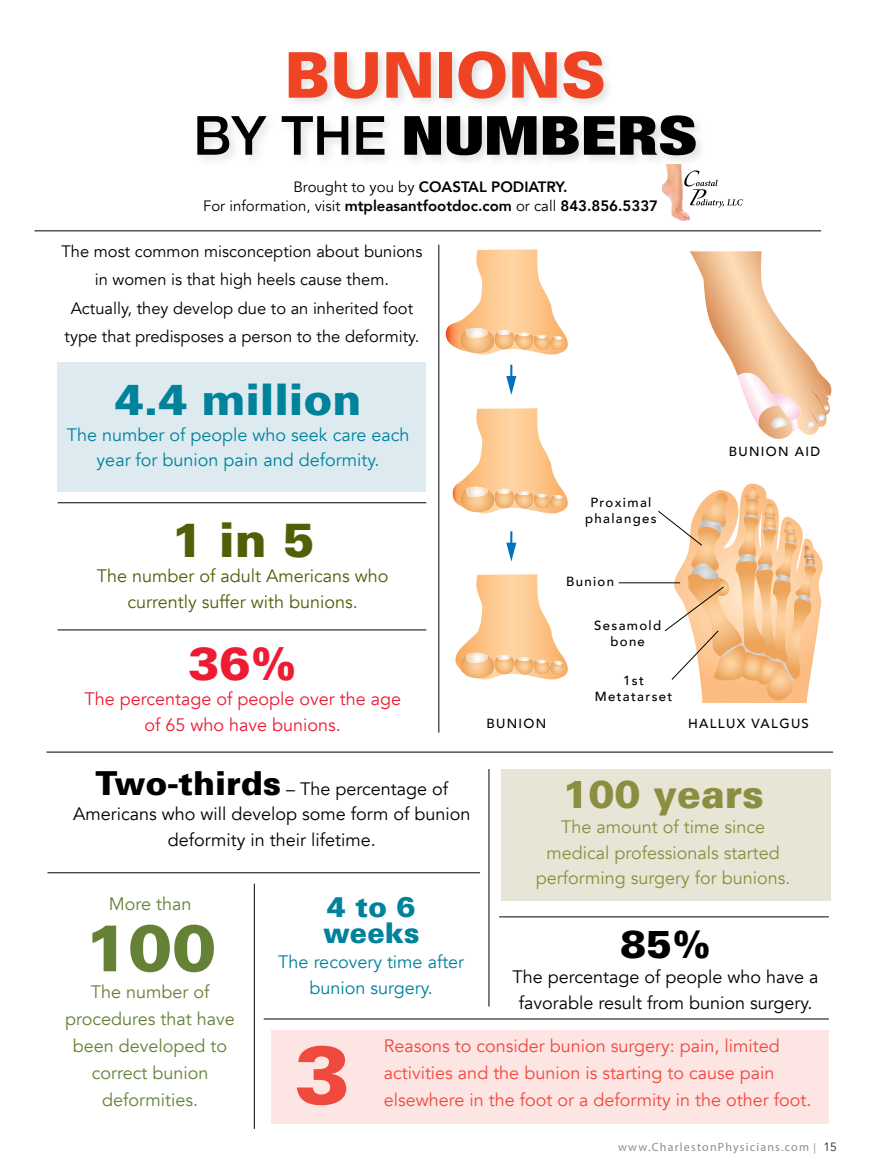
<style>
.page{position:relative;width:891px;height:1175px;background:#fff}
.page>*{position:absolute;margin:0;border:0;box-sizing:border-box;transform-origin:0 0}
.t1{font:900 82.5px "Univers";color:#f0493e}
.t2{font:900 66px "Univers";color:#658136}
.t3{font:900 63px "Univers";color:#ef4423}
.t4{font:900 condensed 54px "Helvetica Neue";color:#000;scale:1.34 1}
.t5{font:900 48px "Univers";color:#506007}
.t6{font:900 46.5px "Univers";color:#ed1b33}
.t7{font:900 43.5px "Univers";color:#00829b}
.t8{font:900 39px "Univers";color:#8b8e40}
.t9{font:900 39px "Univers";color:#000}
.t10{font:900 28.5px/25.5px "Univers";color:#00829b}
.t11{font:18px/25.5px "Avenir";color:#000;text-align:center}
.t12{font:18px/27px "Avenir";color:#f0493e}
.t13{font:18px/25.5px "Avenir";color:#00829b;text-align:center}
.t14{font:18px/27px "Avenir";color:#658136;text-align:center}
.t15{font:18px/25.5px "Avenir";color:#8b8e40;text-align:center}
.t16{font:18px/25.5px "Avenir";color:#506007;text-align:center}
.t17{font:18px/25.5px "Avenir";color:#ed1b33;text-align:center}
.t18{font:16.5px/28.5px "Avenir";color:#000;text-align:center}
.t19{font:800 15px/19.5px "Avenir";color:#000;text-align:center}
.t20{font:500 13.2px/15.9px "Avenir";letter-spacing:.1em;color:#000;text-align:center}
.t21{font:12px "Myriad Pro";letter-spacing:.1em;color:#77787b}
.s1{font-weight:500;font-stretch:normal}
.s2{font-weight:400}
.s3{font-family:"Univers";font-weight:900;font-size:33px}
.s4{font-size:10.5px}
.s5{font-family:"Avenir";color:#000}
</style>
<div class="page">
<div style="left:272px;top:1029px;width:557px;height:94px;background:#fce5e2"></div>
<div style="left:58px;top:362px;width:368px;height:129px;background:#ddebf1"></div>
<div style="left:501px;top:769px;width:329px;height:131px;background:#e7e5d6"></div>
<div style="left:194px;top:48px;width:514px;height:120px;background:#000;opacity:.12"></div>
<svg style="left:455px;top:574px;width:113px;height:106px"></svg>
<svg style="left:453px;top:408px;width:115px;height:106px"></svg>
<svg style="left:446px;top:249px;width:122px;height:106px"></svg>
<svg style="left:690px;top:251px;width:142px;height:188px"></svg>
<hr style="left:619px;top:582px;width:61px;height:1px;background:#000">
<svg style="left:657px;top:483px;width:166px;height:220px"></svg>
<svg style="left:506px;top:365px;width:10px;height:30px"></svg>
<svg style="left:506px;top:531px;width:10px;height:30px"></svg>
<hr style="left:438px;top:245px;width:1px;height:487px;background:#000">
<hr style="left:47px;top:751px;width:786px;height:1px;background:#000">
<hr style="left:489px;top:769px;width:1px;height:237px;background:#000">
<hr style="left:264px;top:1018px;width:565px;height:1px;background:#000">
<hr style="left:58px;top:502px;width:368px;height:1px;background:#000">
<hr style="left:499px;top:916px;width:330px;height:1px;background:#000">
<hr style="left:47px;top:872px;width:433px;height:1px;background:#000">
<hr style="left:58px;top:629px;width:368px;height:1px;background:#000">
<hr style="left:254px;top:883px;width:1px;height:245px;background:#000">
<hr style="left:34px;top:230px;width:787px;height:1px;background:#000">
<svg style="left:690px;top:170px;width:53px;height:38px"></svg>
<img style="left:662px;top:164px;width:28px;height:57px">
<h3 class="t3" style="left:284px;top:36px;width:323px">BUNIONS</h3>
<h3 class="t4" style="left:193px;top:91px;width:378px"><span class="s1">BY THE</span> NUMBERS</h3>
<p class="t19" style="left:203px;top:177px;width:457px"><span class="s2">Brought to you by</span> COASTAL PODIATRY.<br><span class="s2">For information, visit</span> mtpleasantfootdoc.com <span class="s2">or call</span> 843.856.5337</p>
<p class="t18" style="left:61px;top:237px;width:362px">The most common misconception about bunions in women is that high heels cause them.<br>Actually, they develop due to an inherited foot type that predisposes a person to the deformity.</p>
<h3 class="t7" style="left:115px;top:372px;width:248px">4.4 million</h3>
<p class="t13" style="left:67px;top:422px;width:344px">The number of people who seek care each year for bunion pain and deformity.</p>
<h3 class="t5" style="left:171px;top:509px;width:145px">1 in 5</h3>
<p class="t16" style="left:97px;top:563px;width:293px">The number of adult Americans who currently suffer with bunions.</p>
<h3 class="t6" style="left:188px;top:634px;width:110px">36%</h3>
<p class="t17" style="left:84px;top:686px;width:318px">The percentage of people over the age of 65 who have bunions.</p>
<p class="t20" style="left:585px;top:494px;width:73px">Proximal phalanges</p>
<p class="t20" style="left:566px;top:572px;width:49px">Bunion</p>
<p class="t20" style="left:594px;top:617px;width:68px">Sesamold bone</p>
<p class="t20" style="left:595px;top:672px;width:79px">1st<br>Metatarset</p>
<p class="t20" style="left:729px;top:443px;width:93px">BUNION AID</p>
<p class="t20" style="left:486px;top:715px;width:61px">BUNION</p>
<p class="t20" style="left:688px;top:715px;width:122px">HALLUX VALGUS</p>
<p class="t11" style="left:73px;top:776px;width:399px"><span class="s3">Two-thirds</span> – The percentage of<br>Americans who will develop some form of bunion deformity in their lifetime.</p>
<h3 class="t8" style="left:562px;top:769px;width:203px">100 years</h3>
<p class="t15" style="left:536px;top:814px;width:256px">The amount of time since medical professionals started performing surgery for bunions.</p>
<p class="t14" style="left:109px;top:890px;width:84px">More than</p>
<h2 class="t2" style="left:84px;top:906px;width:134px">100</h2>
<p class="t14" style="left:65px;top:979px;width:171px">The number of procedures that have been developed to correct bunion deformities.</p>
<h3 class="t10" style="left:323px;top:893px;width:98px">4 to 6 weeks</h3>
<p class="t13" style="left:278px;top:949px;width:187px">The recovery time after bunion surgery.</p>
<h3 class="t9" style="left:620px;top:919px;width:93px">85%</h3>
<p class="t11" style="left:513px;top:964px;width:308px">The percentage of people who have a favorable result from bunion surgery.</p>
<h1 class="t1" style="left:295px;top:1023px;width:57px">3</h1>
<p class="t12" style="left:384px;top:1032px;width:429px">Reasons to consider bunion surgery: pain, limited activities and the bunion is starting to cause pain elsewhere in the foot or a deformity in the other foot.</p>
<p class="t21" style="left:618px;top:1139px;width:220px">www.CharlestonPhysicians.com <span class="s4">|</span> <span class="s5">15</span></p>
</div>
